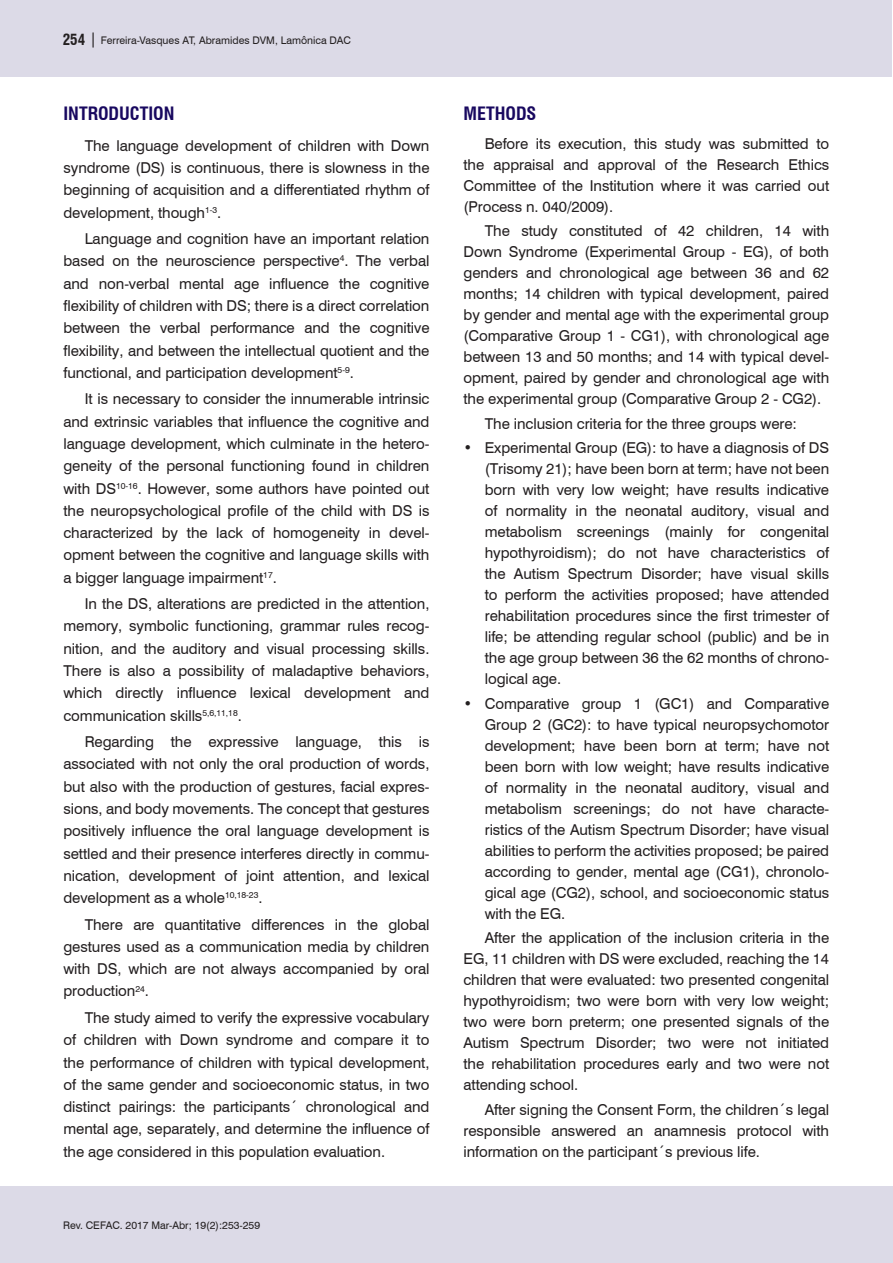
<style>
.page{position:relative;width:893px;height:1263px;background:#fff}
.page>*{position:absolute;margin:0;border:0;box-sizing:border-box;transform-origin:0 0}
.Nivel_1{font:700 condensed 18px "Swiss 721 BT";color:#18085f}
.Corpo_do_texto_INGL{font:15px/21px "Swiss 721 BT";letter-spacing:-.005em;color:#231f20;text-align:justify}
.Cabeço_autor_esquer{font:10.5px "Swiss 721 BT";color:#231f20}
.Legenda_b_esquerdo{font:10.5px "Swiss 721 BT";color:#231f20}
.s1{font-weight:700;font-stretch:condensed;font-size:15px}
.s2{font-size:15px}
</style>
<div class="page">
<div style="left:0;top:1186px;width:892px;height:77px;background:#dcdae7"></div>
<div style="left:0;top:0;width:892px;height:77px;background:#dcdae7"></div>
<p class="Cabeço_autor_esquer" style="left:63px;top:33px;width:290px"><span class="s1">254</span> <span class="s2">|</span> Ferreira-Vasques AT, Abramides DVM, Lamônica DAC</p>
<p class="Nivel_1" style="left:63px;top:103px;width:113px">INTRODUCTION</p>
<p class="Corpo_do_texto_INGL" style="left:63px;top:134px;width:368px;line-height:22.4px;text-indent:21px">The language development of children with Down syndrome (DS) is continuous, there is slowness in the beginning of acquisition and a differentiated rhythm of development, though<sup>1-3</sup>.</p>
<p class="Corpo_do_texto_INGL" style="left:63px;top:227px;width:368px;line-height:22.4px;text-indent:21px">Language and cognition have an important relation based on the neuroscience perspective<sup>4</sup>. The verbal and non-verbal mental age influence the cognitive flexibility of children with DS; there is a direct correlation between the verbal performance and the cognitive flexibility, and between the intellectual quotient and the functional, and participation development<sup>5-9</sup>.</p>
<p class="Corpo_do_texto_INGL" style="left:63px;top:387px;width:368px;line-height:22.4px;text-indent:21px">It is necessary to consider the innumerable intrinsic and extrinsic variables that influence the cognitive and language development, which culminate in the hetero&shy;geneity of the personal functioning found in children with DS<sup>10-16</sup>. However, some authors have pointed out the neuropsychological profile of the child with DS is characterized by the lack of homogeneity in devel&shy;opment between the cognitive and language skills with a bigger language impairment<sup>17</sup>.</p>
<p class="Corpo_do_texto_INGL" style="left:63px;top:592px;width:368px;line-height:22.4px;text-indent:21px">In the DS, alterations are predicted in the attention, memory, symbolic functioning, grammar rules recog&shy;nition, and the auditory and visual processing skills.<br>There is also a possibility of maladaptive behaviors, which directly influence lexical development and communication skills<sup>5,6,11,18</sup>.</p>
<p class="Corpo_do_texto_INGL" style="left:63px;top:730px;width:368px;line-height:22.4px;text-indent:21px">Regarding the expressive language, this is associated with not only the oral production of words, but also with the production of gestures, facial expres&shy;sions, and body movements. The concept that gestures positively influence the oral language development is settled and their presence interferes directly in commu&shy;nication, development of joint attention, and lexical development as a whole<sup>10,18-23</sup>.</p>
<p class="Corpo_do_texto_INGL" style="left:63px;top:912px;width:368px;line-height:22.4px;text-indent:21px">There are quantitative differences in the global gestures used as a communication media by children with DS, which are not always accompanied by oral production<sup>24</sup>.</p>
<p class="Corpo_do_texto_INGL" style="left:63px;top:1006px;width:368px;line-height:22.4px;text-indent:21px">The study aimed to verify the expressive vocabulary of children with Down syndrome and compare it to the performance of children with typical development, of the same gender and socioeconomic status, in two distinct pairings: the participants´ chronological and mental age, separately, and determine the influence of the age considered in this population evaluation.</p>
<p class="Legenda_b_esquerdo" style="left:63px;top:1218px;width:199px">Rev. CEFAC. 2017 Mar-Abr; 19(2):253-259</p>
<p class="Nivel_1" style="left:463px;top:103px;width:74px">METHODS</p>
<p class="Corpo_do_texto_INGL" style="left:463px;top:132px;width:367px;text-indent:21px">Before its execution, this study was submitted to the appraisal and approval of the Research Ethics Committee of the Institution where it was carried out (Process n. 040/2009).</p>
<p class="Corpo_do_texto_INGL" style="left:463px;top:220px;width:367px;text-indent:21px">The study constituted of 42 children, 14 with Down Syndrome (Experimental Group - EG), of both genders and chronological age between 36 and 62 months; 14 children with typical development, paired by gender and mental age with the experimental group (Comparative Group 1 - CG1), with chronological age between 13 and 50 months; and 14 with typical devel&shy;opment, paired by gender and chronological age with the experimental group (Comparative Group 2 - CG2).</p>
<p class="Corpo_do_texto_INGL" style="left:485px;top:412px;width:314px">The inclusion criteria for the three groups were:</p>
<p class="Corpo_do_texto_INGL" style="left:485px;top:437px;width:346px;text-indent:-21px">• Experimental Group (EG): to have a diagnosis of DS (Trisomy 21); have been born at term; have not been born with very low weight; have results indicative of normality in the neonatal auditory, visual and metabolism screenings (mainly for congenital hypothyroidism); do not have characteristics of the Autism Spectrum Disorder; have visual skills to perform the activities proposed; have attended rehabilitation procedures since the first trimester of life; be attending regular school (public) and be in the age group between 36 the 62 months of chrono&shy;logical age.</p>
<p class="Corpo_do_texto_INGL" style="left:485px;top:692px;width:346px;text-indent:-21px">• Comparative group 1 (GC1) and Comparative Group 2 (GC2): to have typical neuropsychomotor development; have been born at term; have not been born with low weight; have results indicative of normality in the neonatal auditory, visual and metabolism screenings; do not have characte&shy;ristics of the Autism Spectrum Disorder; have visual abilities to perform the activities proposed; be paired according to gender, mental age (CG1), chronolo&shy;gical age (CG2), school, and socioeconomic status with the EG.</p>
<p class="Corpo_do_texto_INGL" style="left:463px;top:927px;width:367px;text-indent:21px">After the application of the inclusion criteria in the EG, 11 children with DS were excluded, reaching the 14 children that were evaluated: two presented congenital hypothyroidism; two were born with very low weight; two were born preterm; one presented signals of the Autism Spectrum Disorder; two were not initiated the rehabilitation procedures early and two were not attending school.</p>
<p class="Corpo_do_texto_INGL" style="left:463px;top:1098px;width:367px;text-indent:21px">After signing the Consent Form, the children´s legal responsible answered an anamnesis protocol with information on the participant´s previous life.</p>
</div>
